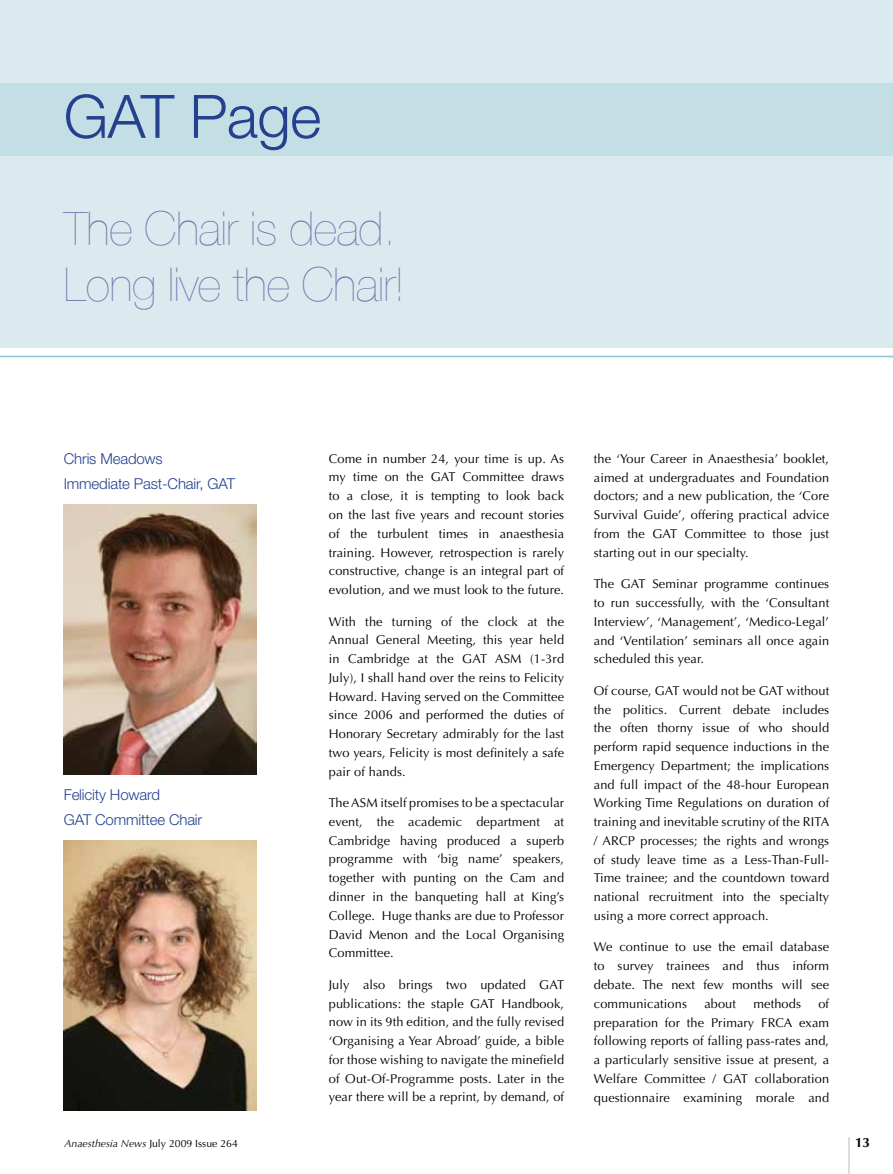
<style>
.page{position:relative;width:893px;height:1174px;background:#fff}
.page>*{position:absolute;margin:0;border:0;box-sizing:border-box;transform-origin:0 0}
.t1{font:300 60px "Helvetica Neue LT";letter-spacing:-.01em;color:#25408f}
.t2{font:200 46.5px/55.8px "Helvetica Neue";letter-spacing:-.01em;color:#7578b0}
.t3{font:300 15px/25.2px "Helvetica Neue LT";letter-spacing:-.01em;color:#25408f}
.t4{font:700 13.5px "Optima LT";color:#000}
.t5{font:12.75px/18.8px "Optima LT";letter-spacing:.01em;color:#000;text-align:justify}
.t6{font:10.5px "Optima LT";color:#000}
.s1{font-style:italic}
</style>
<div class="page">
<div style="left:0;top:0;width:893px;height:347px;background:#daeaee"></div>
<hr style="left:0;top:356px;width:893px;height:1px;background:#8ac7d2">
<div style="left:0;top:84px;width:893px;height:72px;background:#c3dfe5"></div>
<hr style="left:848px;top:1137px;width:2px;height:37px;background:#cfd3d3">
<img style="left:64px;top:504px;width:193px;height:270px">
<img style="left:64px;top:840px;width:193px;height:270px">
<h1 class="t1" style="left:64px;top:80px;width:259px">GAT Page</h1>
<h2 class="t2" style="left:64px;top:200px;width:341px">The Chair is dead.<br>Long live the Chair!</h2>
<p class="t3" style="left:64px;top:446px;width:173px">Chris Meadows<br>Immediate Past-Chair, GAT</p>
<p class="t3" style="left:64px;top:781px;width:140px">Felicity Howard<br>GAT Committee Chair</p>
<p class="t5" style="left:329px;top:449px;width:237px">Come in number 24, your time is up. As my time on the GAT Committee draws to a close, it is tempting to look back on the last five years and recount stories of the turbulent times in anaesthesia training. However, retrospection is rarely constructive, change is an integral part of evolution, and we must look to the future.</p>
<p class="t5" style="left:329px;top:612px;width:237px">With the turning of the clock at the Annual General Meeting, this year held in Cambridge at the GAT ASM (1-3rd July), I shall hand over the reins to Felicity Howard. Having served on the Committee since 2006 and performed the duties of Honorary Secretary admirably for the last two years, Felicity is most definitely a safe pair of hands.</p>
<p class="t5" style="left:329px;top:793px;width:237px">The ASM itself promises to be a spectacular event, the academic department at Cambridge having produced a superb programme with ‘big name’ speakers, together with punting on the Cam and dinner in the banqueting hall at King’s College. Huge thanks are due to Professor David Menon and the Local Organising Committee.</p>
<p class="t5" style="left:329px;top:975px;width:237px">July also brings two updated GAT publications: the staple GAT Handbook, now in its 9th edition, and the fully revised ‘Organising a Year Abroad’ guide, a bible for those wishing to navigate the minefield of Out-Of-Programme posts. Later in the year there will be a reprint, by demand, of</p>
<p class="t5" style="left:594px;top:449px;width:237px">the ‘Your Career in Anaesthesia’ booklet, aimed at undergraduates and Foundation doctors; and a new publication, the ‘Core Survival Guide’, offering practical advice from the GAT Committee to those just starting out in our specialty.</p>
<p class="t5" style="left:594px;top:574px;width:237px">The GAT Seminar programme continues to run successfully, with the ‘Consultant Interview’, ‘Management’, ‘Medico-Legal’ and ‘Ventilation’ seminars all once again scheduled this year.</p>
<p class="t5" style="left:594px;top:681px;width:237px">Of course, GAT would not be GAT without the politics. Current debate includes the often thorny issue of who should perform rapid sequence inductions in the Emergency Department; the implications and full impact of the 48-hour European Working Time Regulations on duration of training and inevitable scrutiny of the RITA / ARCP processes; the rights and wrongs of study leave time as a Less-Than-Full-Time trainee; and the countdown toward national recruitment into the specialty using a more correct approach.</p>
<p class="t5" style="left:594px;top:938px;width:237px">We continue to use the email database to survey trainees and thus inform debate. The next few months will see communications</p>
<p class="t5" style="left:594px;top:994px;width:237px;text-indent:225px">of preparation for the Primary FRCA exam following reports of falling pass-rates and, a particularly sensitive issue at present, a Welfare Committee / GAT collaboration questionnaire examining morale and</p>
<p class="t5" style="left:704px;top:994px;width:33px">about</p>
<p class="t5" style="left:753px;top:994px;width:49px">methods</p>
<p class="t6" style="left:65px;top:1137px;width:175px"><span class="s1">Anaesthesia News</span> July 2009 Issue 264</p>
<p class="t4" style="left:855px;top:1134px;width:17px">13</p>
</div>
